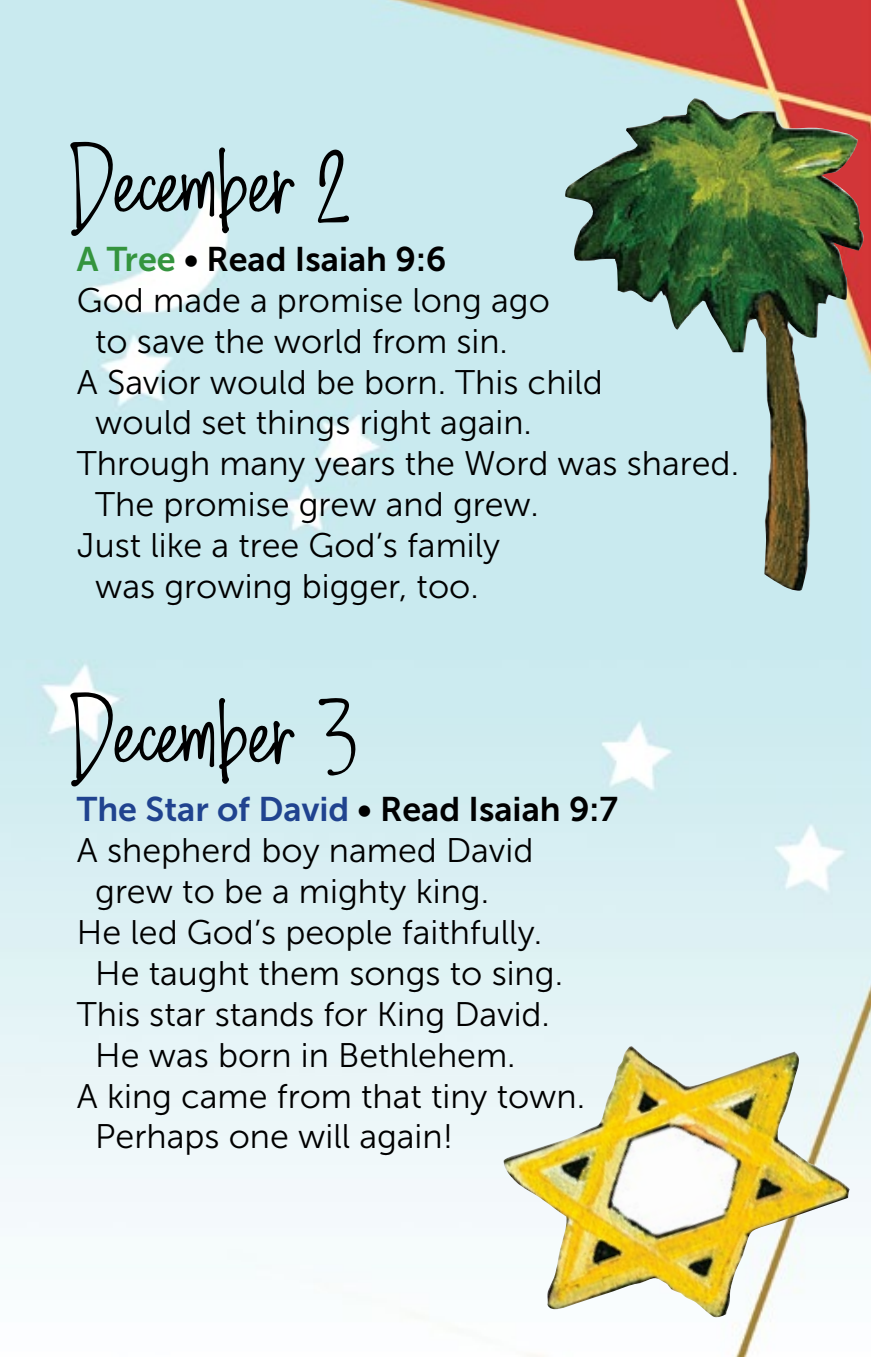
<style>
.page{position:relative;width:871px;height:1357px;background:#fff}
.page>*{position:absolute;margin:0;border:0;box-sizing:border-box;transform-origin:0 0}
.t1{font:102.15px "Ding Dong";color:#000}
.t2{font:33.98px "Museo Sans 300";color:#000}
.t3{font:33.98px "Museo Sans 700";color:#20438f}
.t4{font:33.98px "Museo Sans 700";color:#000}
.s1{color:#34943e}
.s2{color:#000}
</style>
<div class="page">
<img style="left:0;top:0;width:871px;height:1357px">
<img style="left:565px;top:98px;width:300px;height:493px">
<img style="left:503px;top:1046px;width:347px;height:272px">
<h1 class="t1" style="left:77px;top:116px;width:277px">December 2</h1>
<p class="t4" style="left:77px;top:240px;width:371px"><span class="s1">A Tree</span> • Read Isaiah 9:6</p>
<p class="t2" style="left:77px;top:282px;width:474px">God made a promise long ago</p>
<p class="t2" style="left:95px;top:323px;width:414px">to save the world from sin.</p>
<p class="t2" style="left:77px;top:364px;width:527px">A Savior would be born. This child</p>
<p class="t2" style="left:95px;top:404px;width:438px">would set things right again.</p>
<p class="t2" style="left:77px;top:445px;width:664px">Through many years the Word was shared.</p>
<p class="t2" style="left:95px;top:486px;width:445px">The promise grew and grew.</p>
<p class="t2" style="left:77px;top:527px;width:425px">Just like a tree God’s family</p>
<p class="t2" style="left:95px;top:568px;width:385px">was growing bigger, too.</p>
<h1 class="t1" style="left:77px;top:666px;width:283px">December 3</h1>
<p class="t3" style="left:77px;top:791px;width:542px">The Star of David <span class="s2">• Read Isaiah 9:7</span></p>
<p class="t2" style="left:77px;top:832px;width:458px">A shepherd boy named David</p>
<p class="t2" style="left:95px;top:873px;width:395px">grew to be a mighty king.</p>
<p class="t2" style="left:77px;top:914px;width:467px">He led God’s people faithfully.</p>
<p class="t2" style="left:95px;top:955px;width:469px">He taught them songs to sing.</p>
<p class="t2" style="left:77px;top:996px;width:475px">This star stands for King David.</p>
<p class="t2" style="left:95px;top:1037px;width:422px">He was born in Bethlehem.</p>
<p class="t2" style="left:77px;top:1077px;width:510px">A king came from that tiny town.</p>
<p class="t2" style="left:95px;top:1118px;width:359px">Perhaps one will again!</p>
</div>
